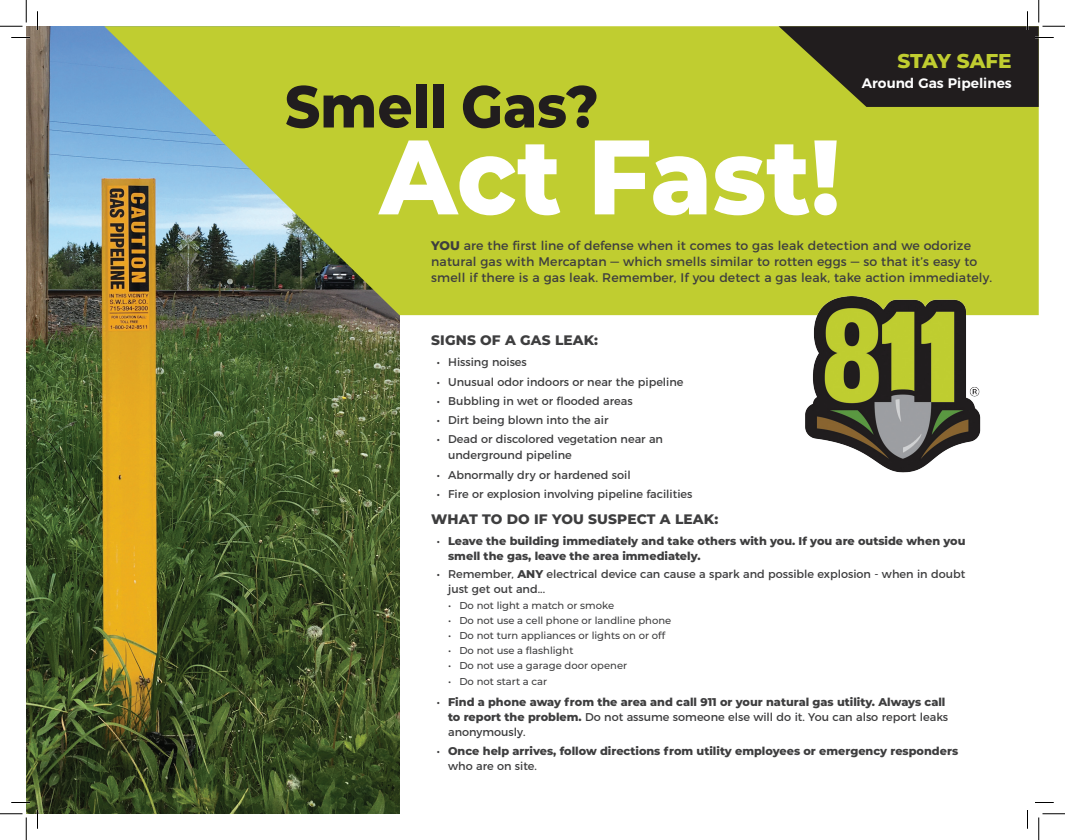
<style>
.page{position:relative;width:1065px;height:840px;background:#fff}
.page>*{position:absolute;margin:0;border:0;box-sizing:border-box;transform-origin:0 0}
.t1{font:800 105.62px "Montserrat";color:#fff;scale:.94 1}
.t2{font:800 59px "Montserrat";color:#211d1e;scale:.92 1}
.t3{font:800 20px "Montserrat";letter-spacing:-.005em;color:#c0cd30}
.t4{font:800 13.75px "Montserrat";letter-spacing:.01em;color:#3e3e3f}
.t5{font:600 13.75px "Montserrat";color:#fff}
.t6{font:12.5px/16.2px "Montserrat";letter-spacing:.01em;color:#3e3e3f}
.t7{font:800 11.25px/15px "Montserrat";color:#3e3e3f}
.t8{font:11.25px/16.2px "Montserrat";color:#3e3e3f}
.t9{font:500 10px "Montserrat";color:#3e3e3f}
.s1{font-weight:800}
.s2{font-weight:400}
</style>
<div class="page">
<img style="left:26px;top:26px;width:374px;height:788px">
<svg style="left:104px;top:26px;width:935px;height:289px;background:#b3c040"></svg>
<img style="left:784px;top:286px;width:218px;height:187px">
<svg style="left:11px;top:37px;width:19px;height:1px"></svg>
<svg style="left:11px;top:802px;width:19px;height:1px"></svg>
<svg style="left:1035px;top:802px;width:19px;height:1px"></svg>
<svg style="left:37px;top:11px;width:1px;height:19px"></svg>
<svg style="left:37px;top:810px;width:1px;height:19px"></svg>
<svg style="left:1027px;top:810px;width:1px;height:19px"></svg>
<svg style="left:0;top:0;width:27px;height:27px"></svg>
<svg style="left:0;top:814px;width:27px;height:26px"></svg>
<svg style="left:779px;top:0;width:286px;height:107px"></svg>
<svg style="left:1039px;top:814px;width:26px;height:26px"></svg>
<p class="t2" style="left:285px;top:63px;width:343px">Smell Gas?</p>
<p class="t1" style="left:380px;top:99px;width:492px">Act Fast!</p>
<p class="t3" style="left:898px;top:46px;width:116px">STAY SAFE</p>
<p class="t5" style="left:862px;top:72px;width:151px">Around Gas Pipelines</p>
<p class="t6" style="left:431px;top:236px;width:562px"><span class="s1">YOU</span> are the first line of defense when it comes to gas leak detection and we odorize natural gas with Mercaptan — which smells similar to rotten eggs — so that it’s easy to smell if there is a gas leak. Remember, If you detect a gas leak, take action immediately.</p>
<p class="t4" style="left:431px;top:330px;width:168px">SIGNS OF A GAS LEAK:</p>
<p class="t8" style="left:437px;top:353px;width:92px">• Hissing noises</p>
<p class="t8" style="left:437px;top:373px;width:248px">• Unusual odor indoors or near the pipeline</p>
<p class="t8" style="left:437px;top:392px;width:197px">• Bubbling in wet or flooded areas</p>
<p class="t8" style="left:437px;top:411px;width:173px">• Dirt being blown into the air</p>
<p class="t8" style="left:448px;top:430px;width:216px;text-indent:-11px">• Dead or discolored vegetation near an underground pipeline</p>
<p class="t8" style="left:437px;top:466px;width:195px">• Abnormally dry or hardened soil</p>
<p class="t8" style="left:437px;top:485px;width:257px">• Fire or explosion involving pipeline facilities</p>
<p class="t4" style="left:431px;top:509px;width:288px">WHAT TO DO IF YOU SUSPECT A LEAK:</p>
<p class="t7" style="left:448px;top:533px;width:519px;text-indent:-11px"><span class="s2">•</span> Leave the building immediately and take others with you. If you are outside when you smell the gas, leave the area immediately.</p>
<p class="t8" style="left:448px;top:566px;width:519px;line-height:15px;text-indent:-11px">• Remember, <span class="s1">ANY</span> electrical device can cause a spark and possible explosion - when in doubt just get out and...</p>
<p class="t9" style="left:448px;top:599px;width:168px">• Do not light a match or smoke</p>
<p class="t9" style="left:448px;top:614px;width:225px">• Do not use a cell phone or landline phone</p>
<p class="t9" style="left:448px;top:629px;width:219px">• Do not turn appliances or lights on or off</p>
<p class="t9" style="left:448px;top:644px;width:127px">• Do not use a flashlight</p>
<p class="t9" style="left:448px;top:658px;width:181px">• Do not use a garage door opener</p>
<p class="t9" style="left:448px;top:675px;width:101px">• Do not start a car</p>
<p class="t7" style="left:448px;top:694px;width:502px;text-indent:-11px"><span class="s2">•</span> Find a phone away from the area and call 911 or your natural gas utility. Always call to report the problem. <span class="s2">Do not assume someone else will do it. You can also report leaks anonymously.</span></p>
<p class="t7" style="left:448px;top:743px;width:512px;text-indent:-11px"><span class="s2">•</span> Once help arrives, follow directions from utility employees or emergency responders <span class="s2">who are on site.</span></p>
</div>
